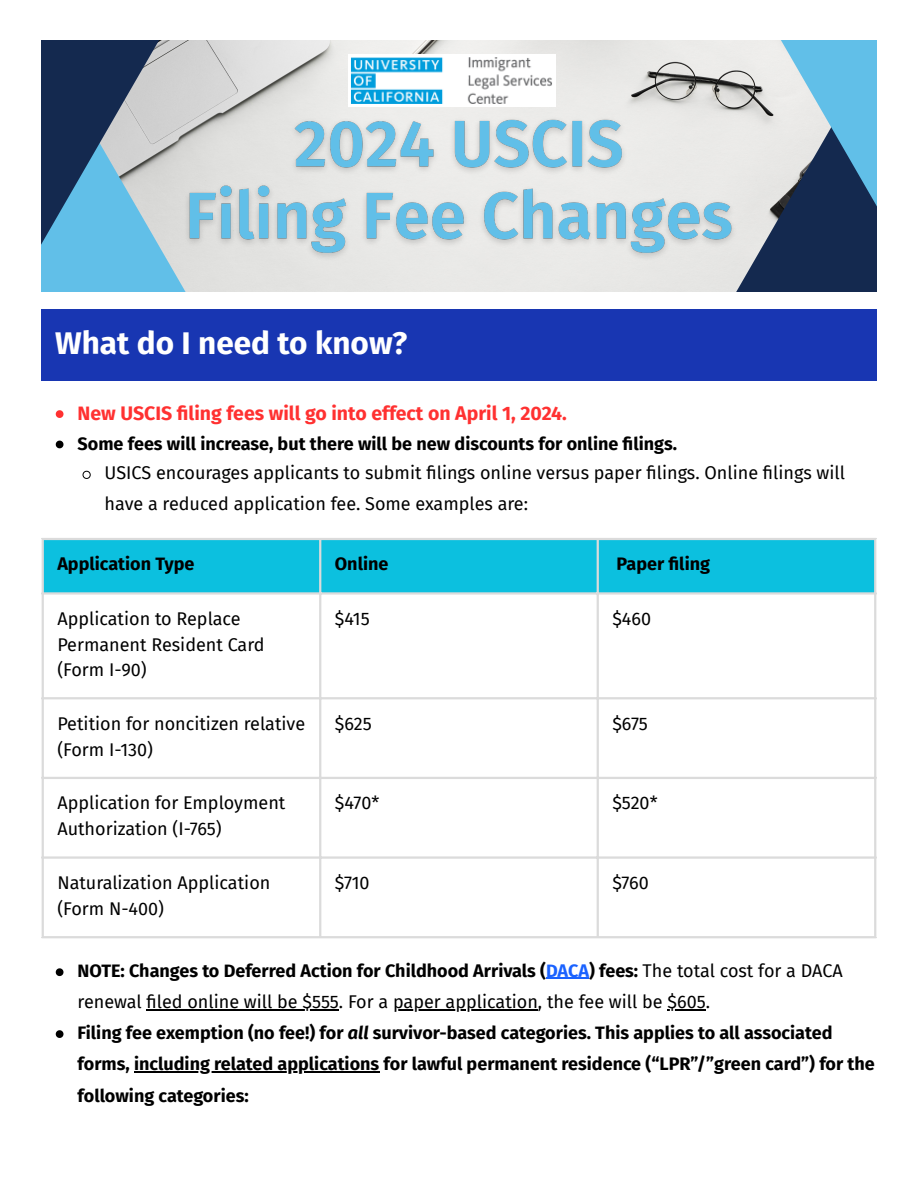
<style>
.page{position:relative;width:918px;height:1186px;background:#fff}
.page>*{position:absolute;margin:0;border:0;box-sizing:border-box;transform-origin:0 0}
.t1{font:700 31.5px "Fira Sans";color:#fff}
.t2{font:700 19.5px "Fira Sans";color:#ff3131}
.t3{font:18px/25.8px "Fira Sans";color:#000}
.t4{font:700 18px/31.5px "Fira Sans";color:#000}
.s1{font-weight:700}
.s2{font-weight:700;color:#1a62ff}
.s3{font-style:italic}
</style>
<div class="page">
<img style="left:184px;top:40px;width:595px;height:251px">
<svg style="left:720px;top:62px;width:59px;height:229px;background:#bcbec3"></svg>
<svg style="left:42px;top:62px;width:160px;height:229px;background:#7ec5e3"></svg>
<svg style="left:779px;top:40px;width:97px;height:251px;background:#547c9b"></svg>
<svg style="left:42px;top:40px;width:142px;height:215px;background:#6a89a1"></svg>
<img style="left:180px;top:105px;width:562px;height:160px">
<img style="left:349px;top:55px;width:207px;height:51px">
<div style="left:42px;top:309px;width:834px;height:72px;background:#1836b2"></div>
<svg style="left:56px;top:410px;width:7px;height:8px"></svg>
<svg style="left:56px;top:441px;width:7px;height:7px"></svg>
<svg style="left:82px;top:470px;width:9px;height:9px"></svg>
<div style="left:44px;top:540px;width:830px;height:52px;background:#0cc0df"></div>
<hr style="left:42px;top:540px;width:2px;height:396px;background:#dbdbdb">
<hr style="left:319px;top:540px;width:2px;height:396px;background:#dbdbdb">
<hr style="left:597px;top:540px;width:2px;height:396px;background:#dbdbdb">
<hr style="left:874px;top:540px;width:2px;height:396px;background:#dbdbdb">
<hr style="left:42px;top:538px;width:834px;height:2px;background:#dbdbdb">
<hr style="left:42px;top:592px;width:834px;height:2px;background:#dbdbdb">
<hr style="left:42px;top:697px;width:834px;height:2px;background:#dbdbdb">
<hr style="left:42px;top:777px;width:834px;height:2px;background:#dbdbdb">
<hr style="left:42px;top:856px;width:834px;height:3px;background:#dbdbdb">
<hr style="left:42px;top:936px;width:834px;height:2px;background:#dbdbdb">
<svg style="left:56px;top:968px;width:7px;height:8px"></svg>
<hr style="left:546px;top:978px;width:43px;height:1px;background:#1a62ff">
<hr style="left:147px;top:1009px;width:192px;height:1px;background:#000">
<hr style="left:393px;top:1009px;width:145px;height:1px;background:#000">
<hr style="left:668px;top:1009px;width:38px;height:1px;background:#000">
<svg style="left:56px;top:1030px;width:7px;height:8px"></svg>
<hr style="left:134px;top:1071px;width:245px;height:1px;background:#000">
<p class="t1" style="left:55px;top:325px;width:354px">What do I need to know?</p>
<p class="t2" style="left:78px;top:401px;width:491px">New USCIS fi ling fees will go into effect on April 1, 2024.</p>
<p class="t4" style="left:78px;top:428px;width:601px">Some fees will increase, but there will be new discounts for online filings.</p>
<p class="t3" style="left:105px;top:458px;width:742px;line-height:30.3px">USICS encourages applicants to submit fi lings online versus paper fi lings. Online fi lings will have a reduced application fee. Some examples are:</p>
<p class="t4" style="left:57px;top:549px;width:139px">Application Type</p>
<p class="t4" style="left:335px;top:549px;width:55px">Online</p>
<p class="t4" style="left:617px;top:549px;width:95px">Paper fi ling</p>
<p class="t3" style="left:57px;top:606px;width:209px;line-height:25.3px">Application to Replace<br>Permanent Resident Card (Form I-90)</p>
<p class="t3" style="left:335px;top:606px;width:36px">$415</p>
<p class="t3" style="left:612px;top:606px;width:40px">$460</p>
<p class="t3" style="left:57px;top:711px;width:249px">Petition for noncitizen relative (Form I-130)</p>
<p class="t3" style="left:335px;top:711px;width:38px">$625</p>
<p class="t3" style="left:612px;top:711px;width:37px">$675</p>
<p class="t3" style="left:57px;top:790px;width:230px">Application for Employment<br>Authorization (I-765)</p>
<p class="t3" style="left:335px;top:790px;width:46px">$470*</p>
<p class="t3" style="left:612px;top:790px;width:47px">$520*</p>
<p class="t3" style="left:57px;top:870px;width:215px">Naturalization Application (Form N-400)</p>
<p class="t3" style="left:335px;top:870px;width:36px">$710</p>
<p class="t3" style="left:612px;top:870px;width:38px">$760</p>
<p class="t3" style="left:78px;top:955px;width:767px;line-height:31.5px"><span class="s1">NOTE: Changes to Deferred Action for Childhood Arrivals (</span><span class="s2">DACA</span><span class="s1">) fees:</span> The total cost for a DACA renewal fi led online will be $555. For a paper application, the fee will be $605.</p>
<p class="t4" style="left:78px;top:1017px;width:799px">Filing fee exemption (no fee!) for <span class="s3">all</span> survivor-based categories. This applies to all associated forms, including related applications for lawful permanent residence (“LPR”/”green card”) for the following categories:</p>
</div>
